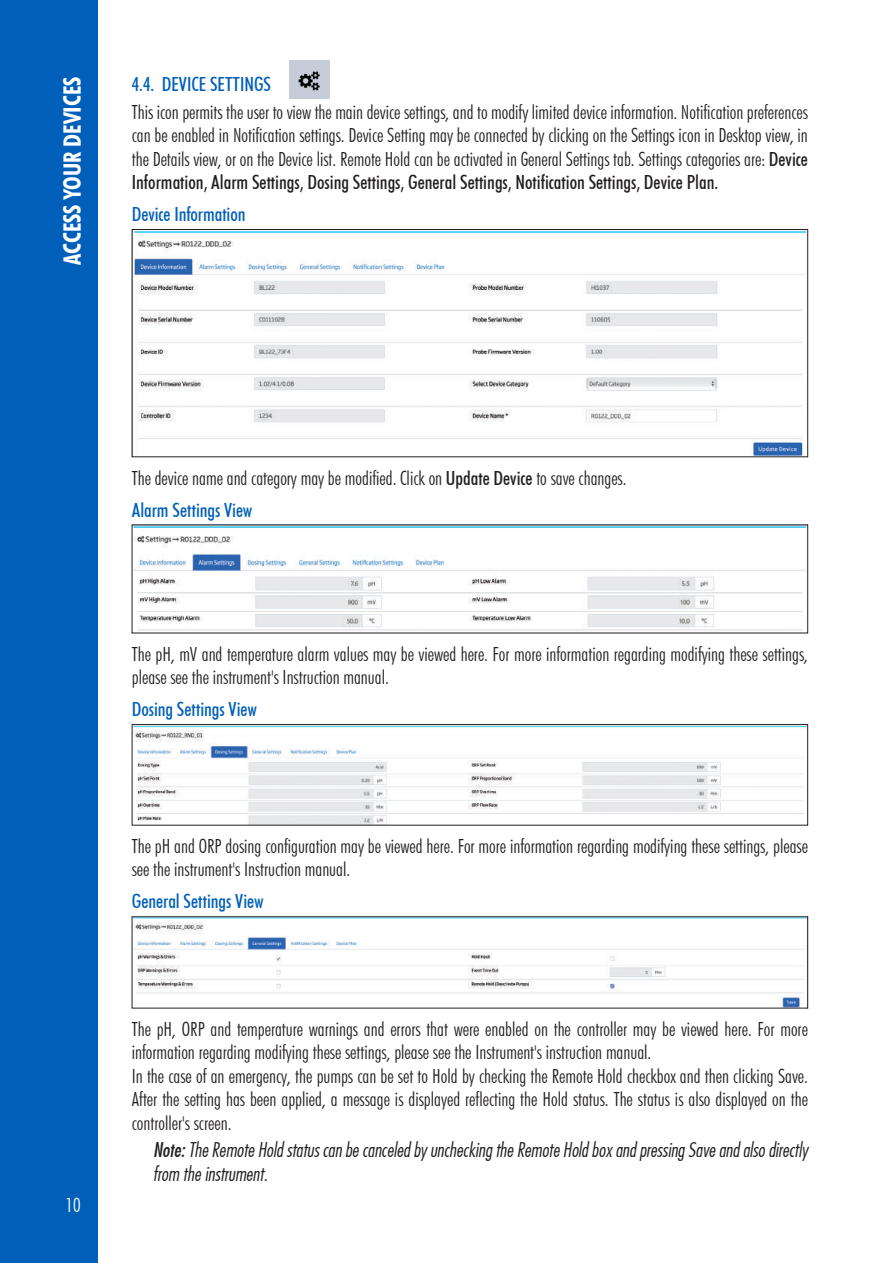
<style>
.page{position:relative;width:893px;height:1263px;background:#fff}
.page>*{position:absolute;margin:0;border:0;box-sizing:border-box;transform-origin:0 0}
.t1{font:700 condensed 24px "Futura BT";color:#fff}
.t2{font:300 condensed 19.5px/23.4px "Futura BT";color:#231f20}
.t3{font:19.5px/23.4px "Futura Lt Cn BT Italic";color:#231f20}
.t4{font:500 condensed 19.5px "Futura BT";color:#005fb9}
.t5{font:300 condensed 19.5px "Futura BT";color:#fff}
.s1{font-weight:500}
.s2{font-weight:500;color:#005fb9}
.s3{font-family:"Futura Md Cn BT Italic"}
</style>
<div class="page">
<div style="left:0;top:0;width:98px;height:1263px;background:#005fb9"></div>
<img style="left:134px;top:231px;width:672px;height:224px">
<div style="left:132px;top:229px;width:676px;height:228px;border:1px solid #231f20"></div>
<img style="left:134px;top:527px;width:672px;height:104px">
<img style="left:134px;top:726px;width:672px;height:97px">
<div style="left:132px;top:724px;width:676px;height:101px;border:1px solid #231f20"></div>
<img style="left:134px;top:918px;width:672px;height:88px">
<div style="left:132px;top:916px;width:676px;height:92px;border:1px solid #231f20"></div>
<img style="left:289px;top:60px;width:41px;height:39px">
<p class="t1" style="left:58px;top:265px;width:190px;rotate:-90deg">ACCESS YOUR DEVICES</p>
<p class="t4" style="left:132px;top:73px;width:141px">4.4. DEVICE SETTINGS</p>
<p class="t2" style="left:132px;top:100px;width:678px;text-align:justify">This icon permits the user to view the main device settings, and to modify limited device information. Notification preferences can be enabled in Notification settings. Device Setting may be connected by clicking on the Settings icon in Desktop view, in the Details view, or on the Device list. Remote Hold can be activated in General Settings tab. Settings categories are: <span class="s1">Device Information, Alarm Settings, Dosing Settings, General Settings, Notification Settings, Device Plan.</span></p>
<p class="t4" style="left:132px;top:202px;width:115px">Device Information</p>
<p class="t2" style="left:132px;top:462px;width:496px;line-height:32px">The device name and category may be modified. Click on <span class="s1">Update Device</span> to save changes.<br><span class="s2">Alarm Settings View</span></p>
<p class="t2" style="left:132px;top:642px;width:678px">The pH, mV and temperature alarm values may be viewed here. For more information regarding modifying these settings, please see the instrument's Instruction manual.</p>
<p class="t4" style="left:132px;top:697px;width:127px">Dosing Settings View</p>
<p class="t2" style="left:132px;top:834px;width:678px">The pH and ORP dosing configuration may be viewed here. For more information regarding modifying these settings, please see the instrument's Instruction manual.</p>
<p class="t4" style="left:132px;top:889px;width:133px">General Settings View</p>
<p class="t5" style="left:66px;top:1193px;width:17px">10</p>
<p class="t2" style="left:132px;top:1017px;width:678px">The pH, ORP and temperature warnings and errors that were enabled on the controller may be viewed here. For more information regarding modifying these settings, please see the Instrument's instruction manual.<br>In the case of an emergency, the pumps can be set to Hold by checking the Remote Hold checkbox and then clicking Save.<br>After the setting has been applied, a message is displayed reflecting the Hold status. The status is also displayed on the controller's screen.</p>
<p class="t3" style="left:153px;top:1138px;width:656px"><span class="s3">Note:</span> The Remote Hold status can be canceled by unchecking the Remote Hold box and pressing Save and also directly from the instrument.</p>
</div>
